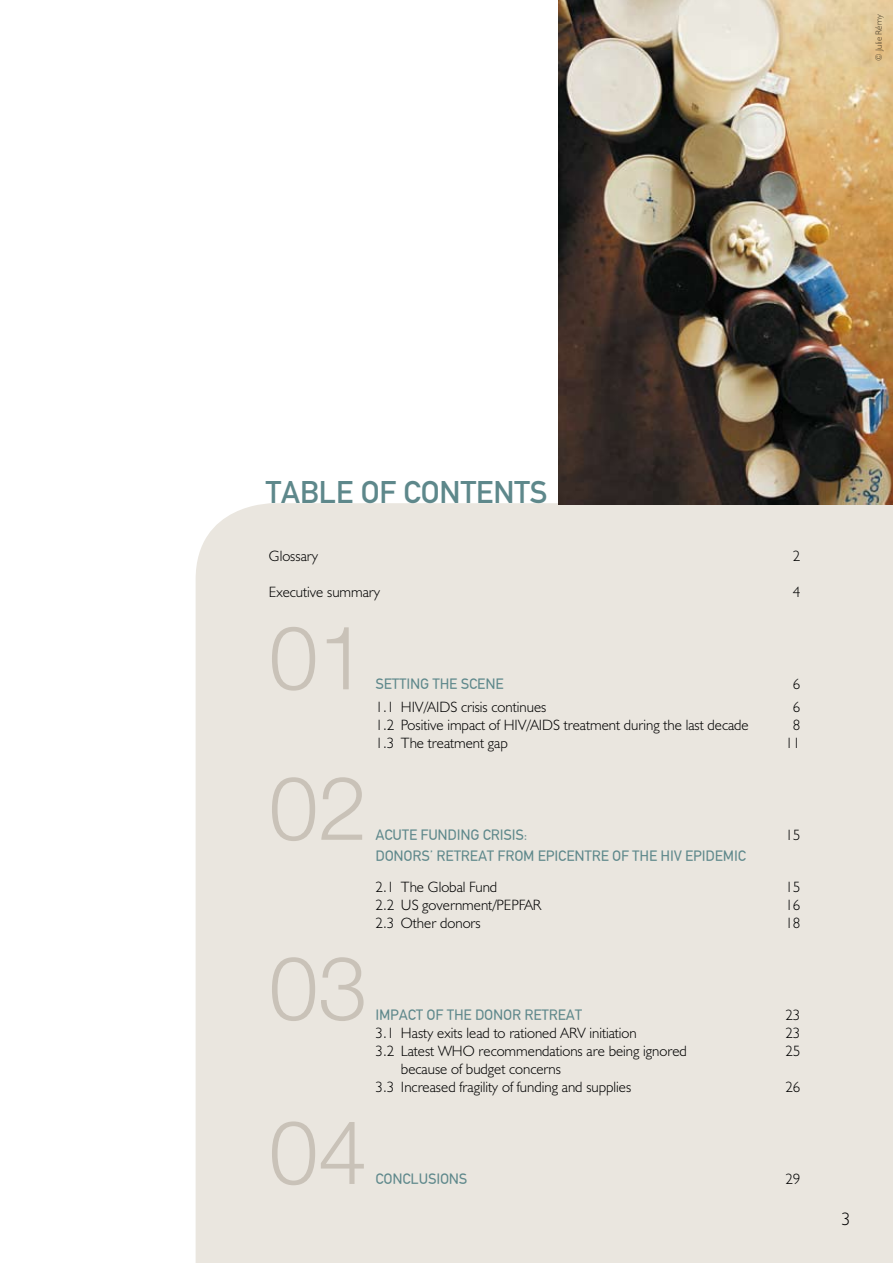
<style>
.page{position:relative;width:893px;height:1263px;background:#fff}
.page>*{position:absolute;margin:0;border:0;box-sizing:border-box;transform-origin:0 0}
.t1{font:300 88.5px "Helvetica Neue";color:#c9c2b8}
.t2{font:30.9px "DIN Mittelschrift";color:#5e888b}
.t3{font:300 18px "Humanist 521 BT";color:#000}
.t4{font:300 15px/18px "Humanist 521 BT";color:#000}
.t5{font:300 15px "DIN Mittelschrift";color:#5e888b}
.t6{font:300 9px "Humanist 521 BT";color:#4a3e29}
</style>
<div class="page">
<div style="left:196px;top:503px;width:697px;height:760px;background:#eae6df"></div>
<img style="left:558px;top:0;width:335px;height:504px">
<p class="t6" style="left:873px;top:61px;width:48px;rotate:-90deg">© Julie Rémy</p>
<h2 class="t2" style="left:266px;top:474px;width:283px">TABLE OF CONTENTS</h2>
<p class="t4" style="left:269px;top:547px;width:51px">Glossary</p>
<p class="t4" style="left:793px;top:547px;width:9px">2</p>
<p class="t4" style="left:269px;top:583px;width:113px">Executive summary</p>
<p class="t4" style="left:793px;top:583px;width:9px">4</p>
<h1 class="t1" style="left:269px;top:604px;width:100px">01</h1>
<p class="t5" style="left:375px;top:675px;width:130px">SETTING THE SCENE</p>
<p class="t4" style="left:793px;top:675px;width:9px">6</p>
<p class="t4" style="left:375px;top:697px;width:172px">1.1 HIV/AIDS crisis continues</p>
<p class="t4" style="left:793px;top:697px;width:9px">6</p>
<p class="t4" style="left:375px;top:715px;width:375px">1.2 Positive impact of HIV/AIDS treatment during the last decade</p>
<p class="t4" style="left:793px;top:715px;width:9px">8</p>
<p class="t4" style="left:375px;top:733px;width:134px">1.3 The treatment gap</p>
<p class="t4" style="left:785px;top:733px;width:17px">11</p>
<h1 class="t1" style="left:269px;top:754px;width:100px">02</h1>
<h1 class="t1" style="left:269px;top:934px;width:100px">03</h1>
<h1 class="t1" style="left:269px;top:1098px;width:100px">04</h1>
<p class="t5" style="left:375px;top:826px;width:153px">ACUTE FUNDING CRISIS:</p>
<p class="t4" style="left:785px;top:825px;width:17px">15</p>
<p class="t5" style="left:375px;top:847px;width:372px">DONORS’ RETREAT FROM EPICENTRE OF THE HIV EPIDEMIC</p>
<p class="t4" style="left:375px;top:877px;width:123px">2.1 The Global Fund</p>
<p class="t4" style="left:785px;top:877px;width:17px">15</p>
<p class="t4" style="left:375px;top:895px;width:167px">2.2 US government/PEPFAR</p>
<p class="t4" style="left:785px;top:895px;width:17px">16</p>
<p class="t4" style="left:375px;top:913px;width:107px">2.3 Other donors</p>
<p class="t4" style="left:785px;top:913px;width:17px">18</p>
<p class="t5" style="left:375px;top:1006px;width:208px">IMPACT OF THE DONOR RETREAT</p>
<p class="t4" style="left:785px;top:1005px;width:17px">23</p>
<p class="t4" style="left:375px;top:1023px;width:263px">3.1 Hasty exits lead to rationed ARV initiation</p>
<p class="t4" style="left:785px;top:1023px;width:17px">23</p>
<p class="t4" style="left:375px;top:1041px;width:313px">3.2 Latest WHO recommendations are being ignored</p>
<p class="t4" style="left:785px;top:1041px;width:17px">25</p>
<p class="t4" style="left:375px;top:1059px;width:257px;text-indent:26px">because of budget concerns<br>3.3 Increased fragility of funding and supplies</p>
<p class="t4" style="left:785px;top:1077px;width:17px">26</p>
<p class="t5" style="left:375px;top:1170px;width:93px">CONCLUSIONS</p>
<p class="t4" style="left:785px;top:1169px;width:17px">29</p>
<p class="t3" style="left:841px;top:1208px;width:11px">3</p>
</div>
